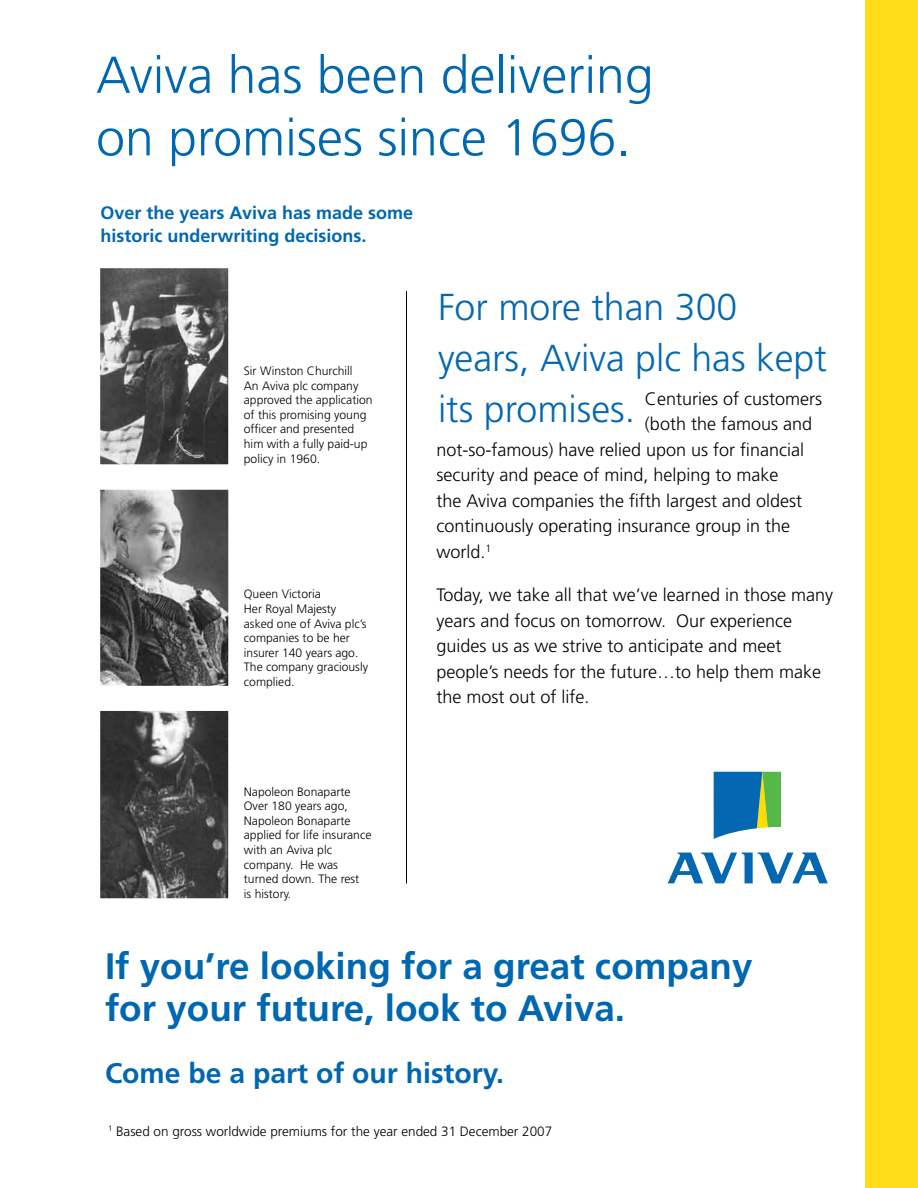
<style>
.page{position:relative;width:918px;height:1188px;background:#fff}
.page>*{position:absolute;margin:0;border:0;box-sizing:border-box;transform-origin:0 0}
.t1{font:300 51.75px/62.6px "Frutiger LT Std";color:#0067b1}
.t2{font:300 37.5px/51px "Frutiger LT Std";color:#0368b1}
.t3{font:700 36.9px/42px "Frutiger LT Std";color:#0067b1}
.t4{font:700 28.35px "Frutiger LT Std";color:#0067b1}
.t5{font:300 18px/25.5px "Frutiger LT Std";color:#000}
.t6{font:700 18px/22.5px "Frutiger LT Std";color:#0067b1}
.t7{font:300 13.5px "Frutiger LT Std";color:#000}
.t8{font:300 12.15px/14.5px "Frutiger LT Std";color:#000}
</style>
<div class="page">
<div style="left:865px;top:0;width:53px;height:1188px;background:#ffdd18"></div>
<img style="left:101px;top:712px;width:126px;height:185px">
<div style="left:99px;top:710px;width:130px;height:189px;border:1px solid #fff"></div>
<img style="left:101px;top:269px;width:126px;height:195px">
<div style="left:99px;top:267px;width:130px;height:199px;border:1px solid #fff"></div>
<img style="left:101px;top:491px;width:127px;height:194px">
<div style="left:99px;top:489px;width:131px;height:198px;border:1px solid #fff"></div>
<hr style="left:406px;top:291px;width:1px;height:593px;background:#000">
<svg style="left:714px;top:772px;width:67px;height:67px;background:#43929b"></svg>
<svg style="left:668px;top:853px;width:160px;height:30px"></svg>
<h1 class="t1" style="left:96px;top:44px;width:559px">Aviva has been delivering on promises since 1696.</h1>
<p class="t6" style="left:100px;top:202px;width:314px">Over the years Aviva has made some historic underwriting decisions.</p>
<p class="t8" style="left:244px;top:364px;width:130px">Sir Winston Churchill<br>An Aviva plc company approved the application of this promising young officer and presented him with a fully paid-up policy in 1960.</p>
<p class="t8" style="left:244px;top:587px;width:126px">Queen Victoria<br>Her Royal Majesty asked one of Aviva plc’s companies to be her insurer 140 years ago.<br>The company graciously complied.</p>
<h2 class="t2" style="left:438px;top:282px;width:390px">For more than 300 years, Aviva plc has kept its promises.</h2>
<p class="t5" style="left:645px;top:386px;width:179px">Centuries of customers</p>
<p class="t5" style="left:645px;top:411px;width:169px">(both the famous and</p>
<p class="t5" style="left:436px;top:437px;width:369px">not-so-famous) have relied upon us for financial</p>
<p class="t5" style="left:436px;top:462px;width:344px">security and peace of mind, helping to make</p>
<p class="t5" style="left:436px;top:488px;width:367px">the Aviva companies the fifth largest and oldest</p>
<p class="t5" style="left:436px;top:513px;width:355px">continuously operating insurance group in the</p>
<p class="t5" style="left:436px;top:539px;width:56px">world.<sup>1</sup></p>
<p class="t5" style="left:437px;top:582px;width:398px">Today, we take all that we’ve learned in those many years and focus on tomorrow. Our experience guides us as we strive to anticipate and meet people’s needs for the future…to help them make the most out of life.</p>
<p class="t8" style="left:244px;top:784px;width:129px">Napoleon Bonaparte<br>Over 180 years ago,<br>Napoleon Bonaparte applied for life insurance with an Aviva plc company. He was turned down. The rest<br>is history.</p>
<h3 class="t3" style="left:105px;top:945px;width:649px">If you’re looking for a great company for your future, look to Aviva.</h3>
<h3 class="t4" style="left:105px;top:1057px;width:401px">Come be a part of our history.</h3>
<p class="t7" style="left:108px;top:1123px;width:446px"><sup>1</sup> Based on gross worldwide premiums for the year ended 31 December 2007</p>
</div>
